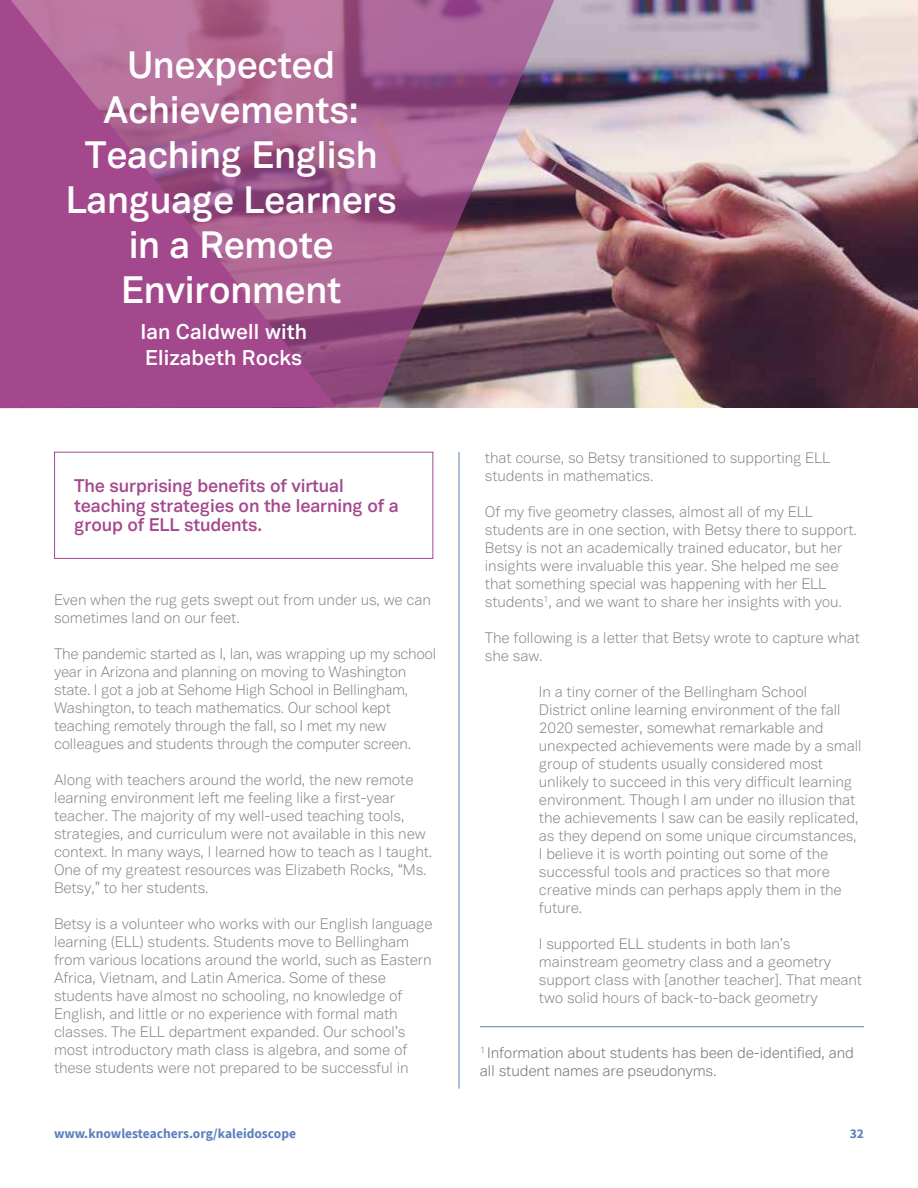
<style>
.page{position:relative;width:918px;height:1188px;background:#fff}
.page>*{position:absolute;margin:0;border:0;box-sizing:border-box;transform-origin:0 0}
.t1{font:600 37.5px/45px "Vaud";letter-spacing:-.01em;color:#fff;text-align:center}
.t2{font:600 21px/25.2px "Vaud";color:#fff}
.t3{font:600 18px/19.5px "Vaud";letter-spacing:-.01em;color:#a4488d}
.t4{font:300 15px/18px "Vaud";letter-spacing:-.01em;color:#878480}
.t5{font:300 15px/18px "Vaud";letter-spacing:-.01em;color:#726e6b}
.t6{font:700 13.5px "Source Sans Pro";color:#5d80bd}
</style>
<div class="page">
<img style="left:560px;top:0;width:358px;height:407px">
<img style="left:0;top:0;width:560px;height:408px">
<svg style="left:0;top:0;width:337px;height:407px;background:#a7568f"></svg>
<hr style="left:459px;top:452px;width:1px;height:637px;background:#5d80bd">
<div style="left:54px;top:452px;width:379px;height:107px;border:1px solid #a4488d"></div>
<hr style="left:480px;top:1026px;width:384px;height:1px;background:#5d80bd">
<h1 class="t1" style="left:66px;top:42px;width:332px">Unexpected<br>Achievements:<br>Teaching English<br>Language Learners in a Remote<br>Environment</h1>
<h2 class="t2" style="left:140px;top:319px;width:168px">Ian Caldwell with<br>Elizabeth Rocks</h2>
<p class="t3" style="left:74px;top:476px;width:326px">The surprising benefits of virtual teaching strategies on the learning of a group of ELL students.</p>
<p class="t4" style="left:54px;top:591px;width:378px">Even when the rug gets swept out from under us, we can sometimes land on our feet.</p>
<p class="t4" style="left:54px;top:645px;width:384px">The pandemic started as I, Ian, was wrapping up my school year in Arizona and planning on moving to Washington state. I got a job at Sehome High School in Bellingham, Washington, to teach mathematics. Our school kept teaching remotely through the fall, so I met my new colleagues and students through the computer screen.</p>
<p class="t4" style="left:54px;top:771px;width:380px">Along with teachers around the world, the new remote learning environment left me feeling like a first-year teacher. The majority of my well-used teaching tools, strategies, and curriculum were not available in this new context. In many ways, I learned how to teach as I taught.<br>One of my greatest resources was Elizabeth Rocks, “Ms.<br>Betsy,” to her students.</p>
<p class="t4" style="left:54px;top:915px;width:380px">Betsy is a volunteer who works with our English language learning (ELL) students. Students move to Bellingham from various locations around the world, such as Eastern Africa, Vietnam, and Latin America. Some of these students have almost no schooling, no knowledge of English, and little or no experience with formal math classes. The ELL department expanded. Our school’s most introductory math class is algebra, and some of these students were not prepared to be successful in</p>
<p class="t4" style="left:485px;top:448px;width:347px">that course, so Betsy transitioned to supporting ELL students in mathematics.</p>
<p class="t4" style="left:485px;top:502px;width:373px">Of my five geometry classes, almost all of my ELL students are in one section, with Betsy there to support.<br>Betsy is not an academically trained educator, but her insights were invaluable this year. She helped me see that something special was happening with her ELL students<sup>1</sup>, and we want to share her insights with you.</p>
<p class="t4" style="left:485px;top:628px;width:377px">The following is a letter that Betsy wrote to capture what she saw.</p>
<p class="t4" style="left:539px;top:682px;width:324px">In a tiny corner of the Bellingham School<br>District online learning environment of the fall 2020 semester, somewhat remarkable and unexpected achievements were made by a small group of students usually considered most unlikely to succeed in this very difficult learning environment. Though I am under no illusion that the achievements I saw can be easily replicated, as they depend on some unique circumstances, I believe it is worth pointing out some of the successful tools and practices so that more creative minds can perhaps apply them in the future.</p>
<p class="t4" style="left:539px;top:934px;width:325px">I supported ELL students in both Ian’s mainstream geometry class and a geometry support class with [another teacher]. That meant two solid hours of back-to-back geometry</p>
<p class="t5" style="left:480px;top:1044px;width:375px"><sup>1</sup> Information about students has been de-identified, and all student names are pseudonyms.</p>
<p class="t6" style="left:54px;top:1125px;width:244px">www.knowlesteachers.org/kaleidoscope</p>
<p class="t6" style="left:850px;top:1125px;width:16px">32</p>
</div>
